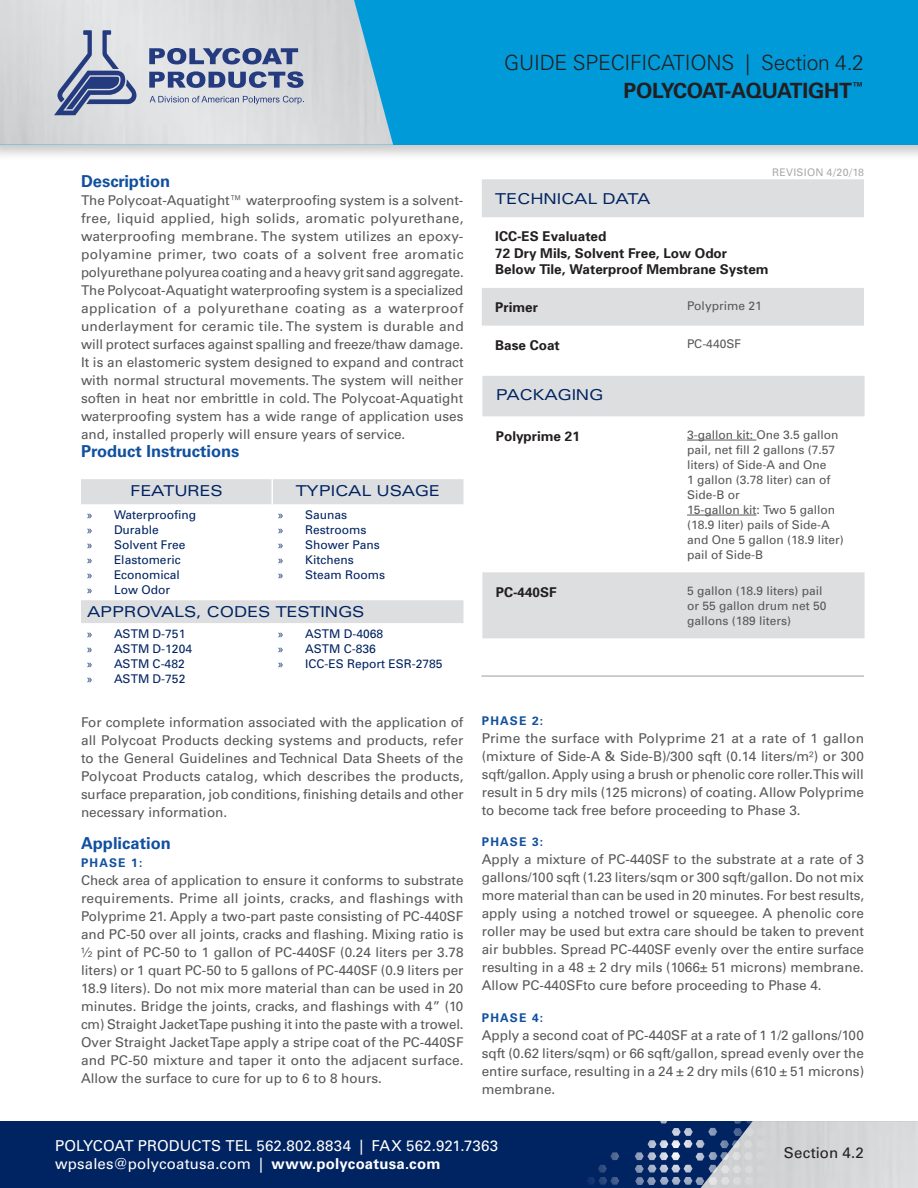
<style>
.page{position:relative;width:918px;height:1188px;background:#fff}
.page>*{position:absolute;margin:0;border:0;box-sizing:border-box;transform-origin:0 0}
.t1{font:300 21px/28.5px "Univers LT Std";letter-spacing:-.01em;color:#231f20;text-align:right}
.t2{font:700 16.5px "Univers LT Std";color:#11509e}
.t3{font:15px/18px "Univers LT Std";letter-spacing:.01em;color:#fff}
.TD_Technical_Data_He{font:expanded 15px "Univers LT Std";letter-spacing:-.01em;color:#002361}
.t4{font:15px "Univers LT Std";letter-spacing:.01em;color:#231f20}
.Body{font:13.5px/18px "Univers LT Std";color:#57585a;text-align:justify}
.TD_Bold{font:700 13.5px "Univers";color:#231f20}
.TD_Column_2{font:12px/15px "Univers";color:#57585a}
.t5{font:12px "Univers";color:#002361}
.SubHeader{font:700 12px "Univers LT Std";letter-spacing:.1em;color:#11509e}
.t6{font:10.5px "Univers";letter-spacing:.025em;color:#a8a9ad}
.s1{font-weight:700}
.s2{font-family:"Myriad Pro"}
</style>
<div class="page">
<div style="left:0;top:0;width:918px;height:162px;background:#231f20;opacity:.25"></div>
<div style="left:0;top:0;width:918px;height:145px;background:#009ad9"></div>
<img style="left:0;top:0;width:393px;height:145px">
<svg style="left:54px;top:30px;width:82px;height:85px;background:#a4abc2"></svg>
<svg style="left:149px;top:71px;width:155px;height:17px;background:#7885ab"></svg>
<svg style="left:149px;top:48px;width:149px;height:16px;background:#7885ab"></svg>
<svg style="left:150px;top:96px;width:154px;height:8px"></svg>
<div style="left:0;top:1121px;width:918px;height:67px;background:#002361"></div>
<div style="left:700px;top:1121px;width:218px;height:67px;background:#d5d6d8"></div>
<svg style="left:587px;top:1152px;width:32px;height:33px"></svg>
<svg style="left:635px;top:1121px;width:144px;height:64px"></svg>
<svg style="left:81px;top:479px;width:383px;height:144px"></svg>
<svg style="left:272px;top:479px;width:1px;height:25px"></svg>
<hr style="left:272px;top:504px;width:1px;height:96px;background:#fff">
<svg style="left:482px;top:179px;width:382px;height:147px;fill:#dddee0"></svg>
<svg style="left:482px;top:376px;width:383px;height:262px"></svg>
<hr style="left:687px;top:440px;width:69px;height:1px;background:#57585a">
<hr style="left:687px;top:515px;width:69px;height:1px;background:#57585a">
<hr style="left:482px;top:675px;width:382px;height:2px;background:#bcbdc0">
<h1 class="t1" style="left:504px;top:48px;width:361px">GUIDE SPECIFICATIONS | Section 4.2<br><span class="s1">POLYCOAT-AQUATIGHT</span><sup>™</sup></h1>
<p class="t2" style="left:81px;top:172px;width:91px">Description</p>
<p class="Body" style="left:81px;top:192px;width:384px">The Polycoat-Aquatight™ waterproofing system is a solvent&shy;free, liquid applied, high solids, aromatic polyurethane, waterproofing membrane. The system utilizes an epoxy&shy;polyamine primer, two coats of a solvent free aromatic polyurethane polyurea coating and a heavy grit sand aggregate.<br>The Polycoat-Aquatight waterproofing system is a specialized application of a polyurethane coating as a waterproof underlayment for ceramic tile. The system is durable and will protect surfaces against spalling and freeze/thaw damage.<br>It is an elastomeric system designed to expand and contract with normal structural movements. The system will neither soften in heat nor embrittle in cold. The Polycoat-Aquatight waterproofing system has a wide range of application uses and, installed properly will ensure years of service.</p>
<p class="t2" style="left:81px;top:442px;width:160px">Product Instructions</p>
<p class="TD_Technical_Data_He" style="left:131px;top:482px;width:94px">FEATURES</p>
<p class="TD_Technical_Data_He" style="left:296px;top:482px;width:146px">TYPICAL USAGE</p>
<p class="t5" style="left:87px;top:508px;width:111px"><span class="s2">»</span> Waterproofing</p>
<p class="t5" style="left:87px;top:523px;width:73px"><span class="s2">»</span> Durable</p>
<p class="t5" style="left:87px;top:538px;width:100px"><span class="s2">»</span> Solvent Free</p>
<p class="t5" style="left:87px;top:553px;width:95px"><span class="s2">»</span> Elastomeric</p>
<p class="t5" style="left:87px;top:568px;width:94px"><span class="s2">»</span> Economical</p>
<p class="t5" style="left:87px;top:583px;width:85px"><span class="s2">»</span> Low Odor</p>
<p class="t5" style="left:278px;top:508px;width:71px"><span class="s2">»</span> Saunas</p>
<p class="t5" style="left:278px;top:523px;width:90px"><span class="s2">»</span> Restrooms</p>
<p class="t5" style="left:278px;top:538px;width:103px"><span class="s2">»</span> Shower Pans</p>
<p class="t5" style="left:278px;top:553px;width:77px"><span class="s2">»</span> Kitchens</p>
<p class="t5" style="left:278px;top:568px;width:109px"><span class="s2">»</span> Steam Rooms</p>
<p class="TD_Technical_Data_He" style="left:87px;top:603px;width:279px">APPROVALS, CODES TESTINGS</p>
<p class="t5" style="left:87px;top:627px;width:100px"><span class="s2">»</span> ASTM D-751</p>
<p class="t5" style="left:87px;top:642px;width:107px"><span class="s2">»</span> ASTM D-1204</p>
<p class="t5" style="left:87px;top:657px;width:99px"><span class="s2">»</span> ASTM C-482</p>
<p class="t5" style="left:87px;top:672px;width:100px"><span class="s2">»</span> ASTM D-752</p>
<p class="t5" style="left:278px;top:627px;width:107px"><span class="s2">»</span> ASTM D-4068</p>
<p class="t5" style="left:278px;top:642px;width:99px"><span class="s2">»</span> ASTM C-836</p>
<p class="t5" style="left:278px;top:657px;width:166px"><span class="s2">»</span> ICC-ES Report ESR-2785</p>
<p class="Body" style="left:81px;top:714px;width:384px">For complete information associated with the application of all Polycoat Products decking systems and products, refer to the General Guidelines and Technical Data Sheets of the Polycoat Products catalog, which describes the products, surface preparation, job conditions, finishing details and other necessary information.</p>
<p class="t2" style="left:81px;top:833px;width:91px">Application</p>
<p class="SubHeader" style="left:81px;top:856px;width:63px">PHASE 1:</p>
<p class="Body" style="left:81px;top:871px;width:384px">Check area of application to ensure it conforms to substrate requirements. Prime all joints, cracks, and flashings with Polyprime 21. Apply a two-part paste consisting of PC-440SF and PC-50 over all joints, cracks and flashing. Mixing ratio is ½ pint of PC-50 to 1 gallon of PC-440SF (0.24 liters per 3.78 liters) or 1 quart PC-50 to 5 gallons of PC-440SF (0.9 liters per 18.9 liters). Do not mix more material than can be used in 20 minutes. Bridge the joints, cracks, and flashings with 4” (10 cm) Straight Jacket Tape pushing it into the paste with a trowel.<br>Over Straight Jacket Tape apply a stripe coat of the PC-440SF and PC-50 mixture and taper it onto the adjacent surface.<br>Allow the surface to cure for up to 6 to 8 hours.</p>
<p class="t6" style="left:772px;top:166px;width:93px">REVISION 4/20/18</p>
<p class="TD_Technical_Data_He" style="left:495px;top:189px;width:157px">TECHNICAL DATA</p>
<p class="TD_Bold" style="left:495px;top:228px;width:113px">ICC-ES Evaluated</p>
<p class="TD_Bold" style="left:495px;top:245px;width:233px">72 Dry Mils, Solvent Free, Low Odor</p>
<p class="TD_Bold" style="left:495px;top:261px;width:275px">Below Tile, Waterproof Membrane System</p>
<p class="TD_Bold" style="left:495px;top:299px;width:44px">Primer</p>
<p class="TD_Column_2" style="left:687px;top:299px;width:76px">Polyprime 21</p>
<p class="TD_Bold" style="left:495px;top:337px;width:66px">Base Coat</p>
<p class="TD_Column_2" style="left:687px;top:337px;width:56px">PC-440SF</p>
<p class="TD_Technical_Data_He" style="left:496px;top:386px;width:109px">PACKAGING</p>
<p class="TD_Bold" style="left:496px;top:428px;width:86px">Polyprime 21</p>
<p class="TD_Column_2" style="left:687px;top:427px;width:153px">3-gallon kit: One 3.5 gallon pail, net fill 2 gallons (7.57 liters) of Side-A and One<br>1 gallon (3.78 liter) can of<br>Side-B or</p>
<p class="TD_Column_2" style="left:687px;top:502px;width:158px">15-gallon kit: Two 5 gallon (18.9 liter) pails of Side-A and One 5 gallon (18.9 liter) pail of Side-B</p>
<p class="TD_Bold" style="left:496px;top:584px;width:62px">PC-440SF</p>
<p class="TD_Column_2" style="left:687px;top:583px;width:141px">5 gallon (18.9 liters) pail or 55 gallon drum net 50 gallons (189 liters)</p>
<p class="SubHeader" style="left:482px;top:713px;width:63px">PHASE 2:</p>
<p class="Body" style="left:482px;top:729px;width:384px">Prime the surface with Polyprime 21 at a rate of 1 gallon (mixture of Side-A &amp; Side-B)/300 sqft (0.14 liters/m²) or 300 sqft/gallon. Apply using a brush or phenolic core roller. This will result in 5 dry mils (125 microns) of coating. Allow Polyprime to become tack free before proceeding to Phase 3.</p>
<p class="SubHeader" style="left:482px;top:835px;width:63px">PHASE 3:</p>
<p class="Body" style="left:482px;top:851px;width:384px">Apply a mixture of PC-440SF to the substrate at a rate of 3 gallons/100 sqft (1.23 liters/sqm or 300 sqft/gallon. Do not mix more material than can be used in 20 minutes. For best results, apply using a notched trowel or squeegee. A phenolic core roller may be used but extra care should be taken to prevent air bubbles. Spread PC-440SF evenly over the entire surface resulting in a 48 ± 2 dry mils (1066± 51 microns) membrane.<br>Allow PC-440SFto cure before proceeding to Phase 4.</p>
<p class="SubHeader" style="left:482px;top:1010px;width:63px">PHASE 4:</p>
<p class="Body" style="left:482px;top:1026px;width:384px">Apply a second coat of PC-440SF at a rate of 1 1/2 gallons/100 sqft (0.62 liters/sqm) or 66 sqft/gallon, spread evenly over the entire surface, resulting in a 24 ± 2 dry mils (610 ± 51 microns) membrane.</p>
<p class="t3" style="left:55px;top:1137px;width:445px">POLYCOAT PRODUCTS TEL 562.802.8834 | FAX 562.921.7363 wpsales@polycoatusa.com | <span class="s1">www.polycoatusa.com</span></p>
<p class="t4" style="left:784px;top:1144px;width:82px">Section 4.2</p>
</div>
